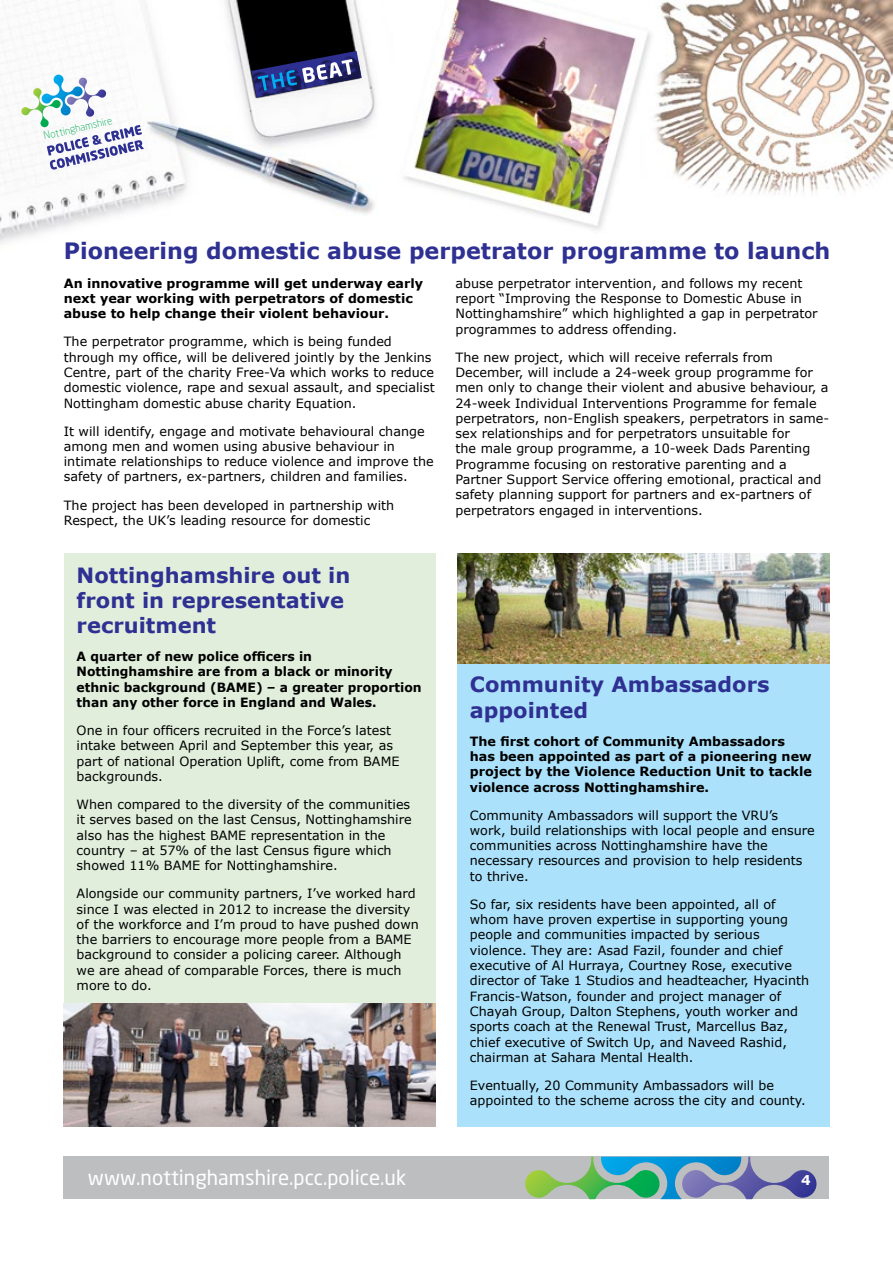
<style>
.page{position:relative;width:893px;height:1263px;background:#fff}
.page>*{position:absolute;margin:0;border:0;box-sizing:border-box;transform-origin:0 0}
.t1{font:700 22.5px "Verdana";color:#2e3092}
.t2{font:700 21px/25.2px "Verdana";color:#2e3092}
.t3{font:20.4px "Neo Sans";color:#fff}
.t4{font:700 13.5px "Verdana";color:#fff}
.t5{font:12.75px/15.3px "Verdana";color:#000}
.t6{font:700 12.75px/15.3px "Verdana";color:#000}
.t7{font:300 10.2px "Neo Sans";color:#00a651}
</style>
<div class="page">
<img style="left:0;top:0;width:893px;height:244px">
<div style="left:64px;top:554px;width:372px;height:573px;background:#e1eedc"></div>
<div style="left:457px;top:663px;width:372px;height:464px;background:#abe1fa"></div>
<svg style="left:252px;top:51px;width:110px;height:47px"></svg>
<svg style="left:21px;top:75px;width:123px;height:104px"></svg>
<img style="left:64px;top:1003px;width:372px;height:124px">
<img style="left:457px;top:554px;width:372px;height:109px">
<div style="left:64px;top:1157px;width:765px;height:42px;background:#bcbec0"></div>
<svg style="left:525px;top:1157px;width:291px;height:42px"></svg>
<p class="t7" style="left:43px;top:131px;width:72px;rotate:-13deg">Nottinghamshire</p>
<h3 class="t1" style="left:64px;top:236px;width:768px">Pioneering domestic abuse perpetrator programme to launch</h3>
<p class="t6" style="left:64px;top:275px;width:361px">An innovative programme will get underway early</p>
<p class="t6" style="left:64px;top:291px;width:351px">next year working with perpetrators of domestic</p>
<p class="t6" style="left:64px;top:306px;width:327px">abuse to help change their violent behaviour.</p>
<p class="t5" style="left:64px;top:334px;width:330px">The perpetrator programme, which is being funded</p>
<p class="t5" style="left:64px;top:349px;width:372px">through my office, will be delivered jointly by the Jenkins<br>Centre, part of the charity Free-Va which works to reduce</p>
<p class="t5" style="left:64px;top:380px;width:372px">domestic violence, rape and sexual assault, and specialist<br>Nottingham domestic abuse charity Equation.</p>
<p class="t5" style="left:64px;top:423px;width:372px">It will identify, engage and motivate behavioural change among men and women using abusive behaviour in intimate relationships to reduce violence and improve the safety of partners, ex-partners, children and families.</p>
<p class="t5" style="left:64px;top:497px;width:332px">The project has been developed in partnership with</p>
<p class="t5" style="left:64px;top:513px;width:308px">Respect, the UK’s leading resource for domestic</p>
<p class="t2" style="left:77px;top:562px;width:275px">Nottinghamshire out in</p>
<p class="t2" style="left:77px;top:588px;width:269px">front in representative</p>
<h3 class="t2" style="left:77px;top:613px;width:141px">recruitment</h3>
<p class="t6" style="left:77px;top:649px;width:318px">A quarter of new police officers in<br>Nottinghamshire are from a black or minority</p>
<p class="t6" style="left:77px;top:679px;width:347px">ethnic background (BAME) – a greater proportion</p>
<p class="t6" style="left:77px;top:695px;width:301px">than any other force in England and Wales.</p>
<p class="t5" style="left:77px;top:723px;width:316px">One in four officers recruited in the Force’s latest</p>
<p class="t5" style="left:77px;top:738px;width:324px">intake between April and September this year, as part of national Operation Uplift, come from BAME backgrounds.</p>
<p class="t5" style="left:77px;top:797px;width:337px">When compared to the diversity of the communities it serves based on the last Census, Nottinghamshire also has the highest BAME representation in the</p>
<p class="t5" style="left:77px;top:843px;width:317px">country – at 57% of the last Census figure which</p>
<p class="t5" style="left:77px;top:858px;width:263px">showed 11% BAME for Nottinghamshire.</p>
<p class="t5" style="left:77px;top:886px;width:344px">Alongside our community partners, I’ve worked hard since I was elected in 2012 to increase the diversity of the workforce and I’m proud to have pushed down</p>
<p class="t5" style="left:77px;top:932px;width:337px">the barriers to encourage more people from a BAME background to consider a policing career. Although</p>
<p class="t5" style="left:77px;top:963px;width:326px">we are ahead of comparable Forces, there is much</p>
<p class="t5" style="left:77px;top:978px;width:77px">more to do.</p>
<p class="t5" style="left:455px;top:276px;width:364px">abuse perpetrator intervention, and follows my recent report “Improving the Response to Domestic Abuse in Nottinghamshire” which highlighted a gap in perpetrator programmes to address offending.</p>
<p class="t5" style="left:455px;top:349px;width:319px">The new project, which will receive referrals from</p>
<p class="t5" style="left:455px;top:365px;width:359px">December, will include a 24-week group programme for</p>
<p class="t5" style="left:455px;top:380px;width:375px">men only to change their violent and abusive behaviour, a</p>
<p class="t5" style="left:455px;top:395px;width:363px">24-week Individual Interventions Programme for female</p>
<p class="t5" style="left:455px;top:411px;width:375px">perpetrators, non-English speakers, perpetrators in same&shy;sex relationships and for perpetrators unsuitable for</p>
<p class="t5" style="left:455px;top:441px;width:356px">the male group programme, a 10-week Dads Parenting</p>
<p class="t5" style="left:455px;top:457px;width:367px">Programme focusing on restorative parenting and a Partner Support Service offering emotional, practical and safety planning support for partners and ex-partners of perpetrators engaged in interventions.</p>
<h3 class="t2" style="left:470px;top:672px;width:301px">Community Ambassadors appointed</h3>
<p class="t6" style="left:470px;top:733px;width:344px">The first cohort of Community Ambassadors has been appointed as part of a pioneering new project by the Violence Reduction Unit to tackle</p>
<p class="t6" style="left:470px;top:779px;width:241px">violence across Nottinghamshire.</p>
<p class="t5" style="left:470px;top:807px;width:310px">Community Ambassadors will support the VRU’s</p>
<p class="t5" style="left:470px;top:823px;width:346px">work, build relationships with local people and ensure communities across Nottinghamshire have the necessary resources and provision to help residents to thrive.</p>
<p class="t5" style="left:470px;top:897px;width:320px">So far, six residents have been appointed, all of whom have proven expertise in supporting young people and communities impacted by serious</p>
<p class="t5" style="left:470px;top:943px;width:314px">violence. They are: Asad Fazil, founder and chief</p>
<p class="t5" style="left:470px;top:958px;width:341px">executive of Al Hurraya, Courtney Rose, executive director of Take 1 Studios and headteacher, Hyacinth</p>
<p class="t5" style="left:470px;top:988px;width:313px">Francis-Watson, founder and project manager of</p>
<p class="t5" style="left:470px;top:1004px;width:330px">Chayah Group, Dalton Stephens, youth worker and</p>
<p class="t5" style="left:470px;top:1019px;width:320px">sports coach at the Renewal Trust, Marcellus Baz,</p>
<p class="t5" style="left:470px;top:1034px;width:319px">chief executive of Switch Up, and Naveed Rashid, chairman at Sahara Mental Health.</p>
<p class="t5" style="left:470px;top:1078px;width:306px">Eventually, 20 Community Ambassadors will be</p>
<p class="t5" style="left:470px;top:1093px;width:337px">appointed to the scheme across the city and county.</p>
<p class="t3" style="left:88px;top:1167px;width:320px">www.nottinghamshire.pcc.police.uk</p>
<p class="t4" style="left:801px;top:1171px;width:11px">4</p>
</div>
